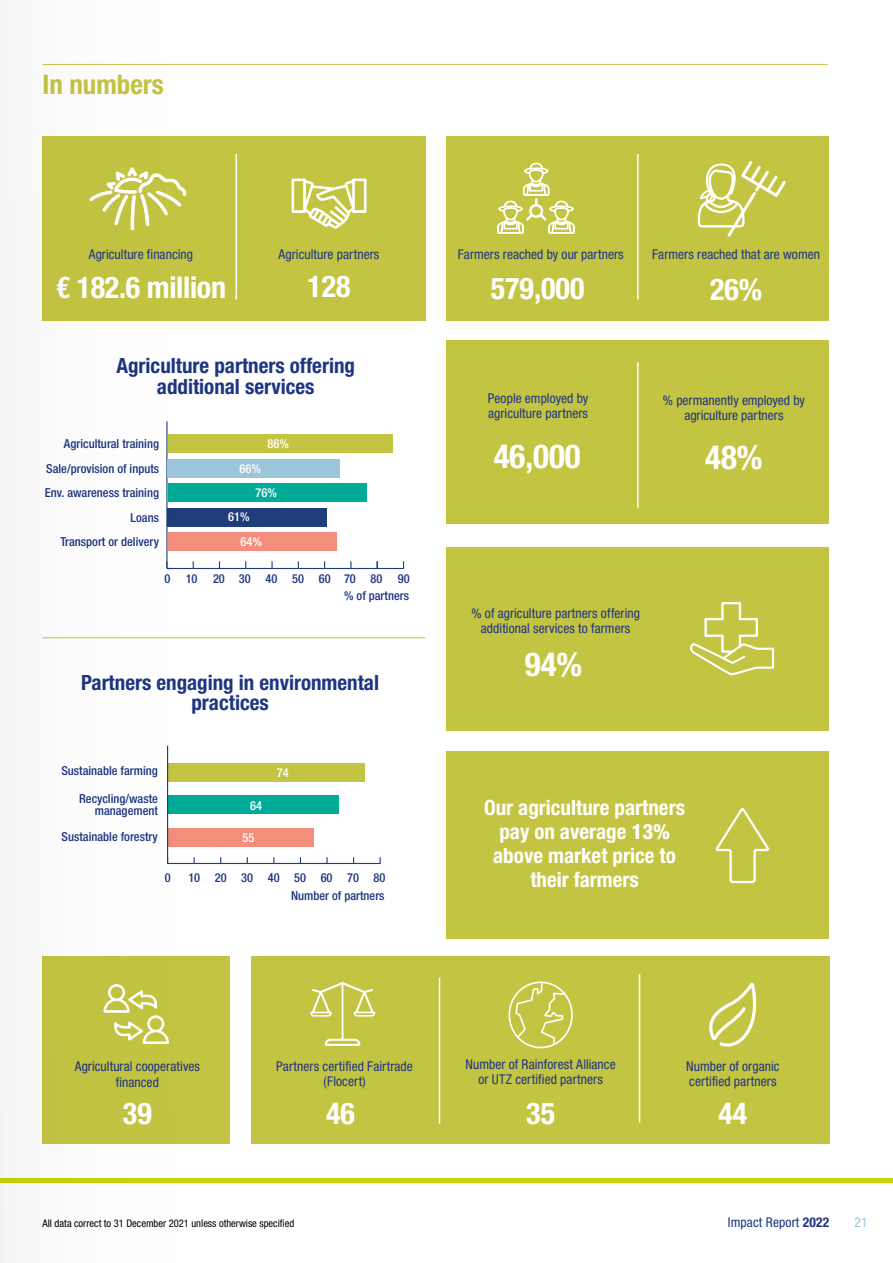
<style>
.page{position:relative;width:893px;height:1263px;background:#fff}
.page>*{position:absolute;margin:0;border:0;box-sizing:border-box;transform-origin:0 0}
.t1{font:700 condensed 33px "Helvetica Neue LT Std";color:#fff}
.t2{font:700 condensed 30px "Helvetica Neue LT Std";color:#fff}
.t3{font:700 condensed 27px "Helvetica Neue LT Std";color:#c4c443}
.t4{font:700 condensed 21px/19.5px "Helvetica Neue LT Std";color:#1e3582;text-align:center}
.t5{font:700 condensed 21px/24px "Helvetica Neue LT Std";color:#fff;text-align:center}
.t6{font:condensed 13.5px/15px "Helvetica Neue LT Std";letter-spacing:.005em;color:#1e3582;text-align:center}
.t7{font:condensed 13.5px "Helvetica Neue LT Std";color:#9dc5da}
.t8{font:500 condensed 12.3px/24.2px "Helvetica Neue LT Std";color:#1e3582}
.t9{font:500 condensed 12.3px "Helvetica Neue LT Std";color:#fff}
.t10{font:condensed 10.5px "Helvetica Neue LT Std";color:#000}
.s1{font-weight:800}
.s2{font-weight:700}
</style>
<div class="page">
<div style="left:251px;top:956px;width:578px;height:188px;background:#c4c443"></div>
<div style="left:43px;top:956px;width:187px;height:188px;background:#c4c443"></div>
<div style="left:446px;top:340px;width:383px;height:184px;background:#c4c443"></div>
<div style="left:446px;top:136px;width:383px;height:184px;background:#c4c443"></div>
<div style="left:43px;top:136px;width:383px;height:184px;background:#c4c443"></div>
<div style="left:446px;top:751px;width:383px;height:187px;background:#c4c443"></div>
<hr style="left:167px;top:568px;width:237px;height:1px;background:#1f3d79">
<svg style="left:271px;top:561px;width:2px;height:7px"></svg>
<div style="left:168px;top:434px;width:225px;height:19px;background:#c4c443"></div>
<div style="left:168px;top:459px;width:172px;height:18px;background:#9dc5da"></div>
<div style="left:168px;top:483px;width:199px;height:19px;background:#00ab98"></div>
<div style="left:168px;top:508px;width:159px;height:19px;background:#1f3d79"></div>
<div style="left:168px;top:532px;width:168px;height:19px;background:#f28e7b"></div>
<svg style="left:208px;top:763px;width:173px;height:101px"></svg>
<hr style="left:43px;top:637px;width:382px;height:1px;background:#c4c443">
<hr style="left:637px;top:154px;width:2px;height:145px;background:#fff">
<hr style="left:639px;top:974px;width:1px;height:148px;background:#fff">
<hr style="left:637px;top:362px;width:2px;height:146px;background:#fff">
<hr style="left:235px;top:154px;width:2px;height:145px;background:#fff">
<hr style="left:439px;top:978px;width:1px;height:145px;background:#fff">
<svg style="left:715px;top:808px;width:54px;height:76px"></svg>
<svg style="left:291px;top:178px;width:76px;height:51px"></svg>
<svg style="left:497px;top:162px;width:78px;height:72px"></svg>
<svg style="left:698px;top:161px;width:88px;height:75px"></svg>
<svg style="left:709px;top:983px;width:48px;height:64px"></svg>
<svg style="left:310px;top:982px;width:65px;height:64px"></svg>
<div style="left:446px;top:547px;width:383px;height:184px;background:#c4c443"></div>
<svg style="left:690px;top:602px;width:85px;height:74px"></svg>
<hr style="left:43px;top:64px;width:785px;height:1px;background:#c4c443">
<svg style="left:509px;top:981px;width:64px;height:67px"></svg>
<hr style="left:0;top:1179px;width:893px;height:4px;background:#cad400">
<svg style="left:0;top:0;width:208px;height:1263px"></svg>
<h3 class="t3" style="left:43px;top:68px;width:123px">In numbers</h3>
<p class="t6" style="left:89px;top:247px;width:106px">Agriculture financing</p>
<h2 class="t2" style="left:56px;top:269px;width:172px">€ 182.6 million</h2>
<p class="t6" style="left:279px;top:246px;width:102px">Agriculture partners</p>
<h2 class="t2" style="left:307px;top:268px;width:45px">128</h2>
<h3 class="t4" style="left:116px;top:355px;width:240px;line-height:21px">Agriculture partners offering additional services</h3>
<p class="t8" style="left:64px;top:432px;width:97px">Agricultural training</p>
<p class="t8" style="left:45px;top:456px;width:116px">Sale/provision of inputs<br>Env. awareness training</p>
<p class="t8" style="left:60px;top:529px;width:100px">Transport or delivery</p>
<p class="t8" style="left:131px;top:506px;width:30px">Loans</p>
<p class="t9" style="left:267px;top:437px;width:23px">86%</p>
<p class="t9" style="left:239px;top:461px;width:23px">66%</p>
<p class="t9" style="left:256px;top:486px;width:23px">76%</p>
<p class="t9" style="left:228px;top:510px;width:23px">61%</p>
<p class="t9" style="left:241px;top:535px;width:23px">64%</p>
<p class="t8" style="left:164px;top:566px;width:247px">0 10 20 30 40 50 60 70 80 90</p>
<p class="t8" style="left:344px;top:583px;width:66px">% of partners</p>
<h3 class="t4" style="left:81px;top:673px;width:299px">Partners engaging in environmental practices</h3>
<p class="t8" style="left:61px;top:759px;width:98px">Sustainable farming</p>
<p class="t8" style="left:79px;top:792px;width:80px;line-height:12.3px;text-align:right">Recycling/waste management</p>
<p class="t9" style="left:250px;top:798px;width:13px">64</p>
<p class="t8" style="left:62px;top:824px;width:98px">Sustainable forestry</p>
<p class="t9" style="left:242px;top:830px;width:13px">55</p>
<p class="t9" style="left:277px;top:765px;width:13px">74</p>
<p class="t8" style="left:165px;top:865px;width:7px">0</p>
<p class="t8" style="left:188px;top:865px;width:199px">10 20 30 40 50 60 70 80</p>
<p class="t8" style="left:291px;top:884px;width:95px">Number of partners</p>
<p class="t6" style="left:458px;top:247px;width:167px">Farmers reached by our partners</p>
<p class="t6" style="left:652px;top:247px;width:169px">Farmers reached that are women</p>
<h2 class="t2" style="left:491px;top:270px;width:95px">579,000</h2>
<h2 class="t2" style="left:710px;top:271px;width:54px">26%</h2>
<p class="t6" style="left:488px;top:390px;width:102px;text-align:left">People employed by agriculture partners</p>
<p class="t6" style="left:663px;top:392px;width:144px">% permanently employed by agriculture partners</p>
<h1 class="t1" style="left:494px;top:436px;width:89px">46,000</h1>
<h1 class="t1" style="left:705px;top:438px;width:59px">48%</h1>
<p class="t6" style="left:471px;top:606px;width:170px">% of agriculture partners offering additional services to farmers</p>
<h1 class="t1" style="left:525px;top:644px;width:59px">94%</h1>
<h3 class="t5" style="left:484px;top:795px;width:202px">Our agriculture partners pay on average <span class="s1">13% </span>above market price to their farmers</h3>
<p class="t6" style="left:75px;top:1058px;width:127px;line-height:16.5px">Agricultural cooperatives financed</p>
<p class="t6" style="left:466px;top:1056px;width:152px">Number of Rainforest Alliance or UTZ certified partners</p>
<p class="t6" style="left:686px;top:1058px;width:95px;text-align:left">Number of organic certified partners</p>
<p class="t6" style="left:276px;top:1058px;width:138px">Partners certified Fairtrade (Flocert)</p>
<h2 class="t2" style="left:326px;top:1095px;width:30px">46</h2>
<h2 class="t2" style="left:123px;top:1095px;width:30px">39</h2>
<h2 class="t2" style="left:526px;top:1095px;width:30px">35</h2>
<h2 class="t2" style="left:718px;top:1095px;width:30px">44</h2>
<p class="t10" style="left:43px;top:1217px;width:253px">All data correct to 31 December 2021 unless otherwise specified</p>
<p class="t6" style="left:728px;top:1214px;width:103px">Impact Report <span class="s2">2022</span></p>
<p class="t7" style="left:855px;top:1214px;width:14px">21</p>
</div>
